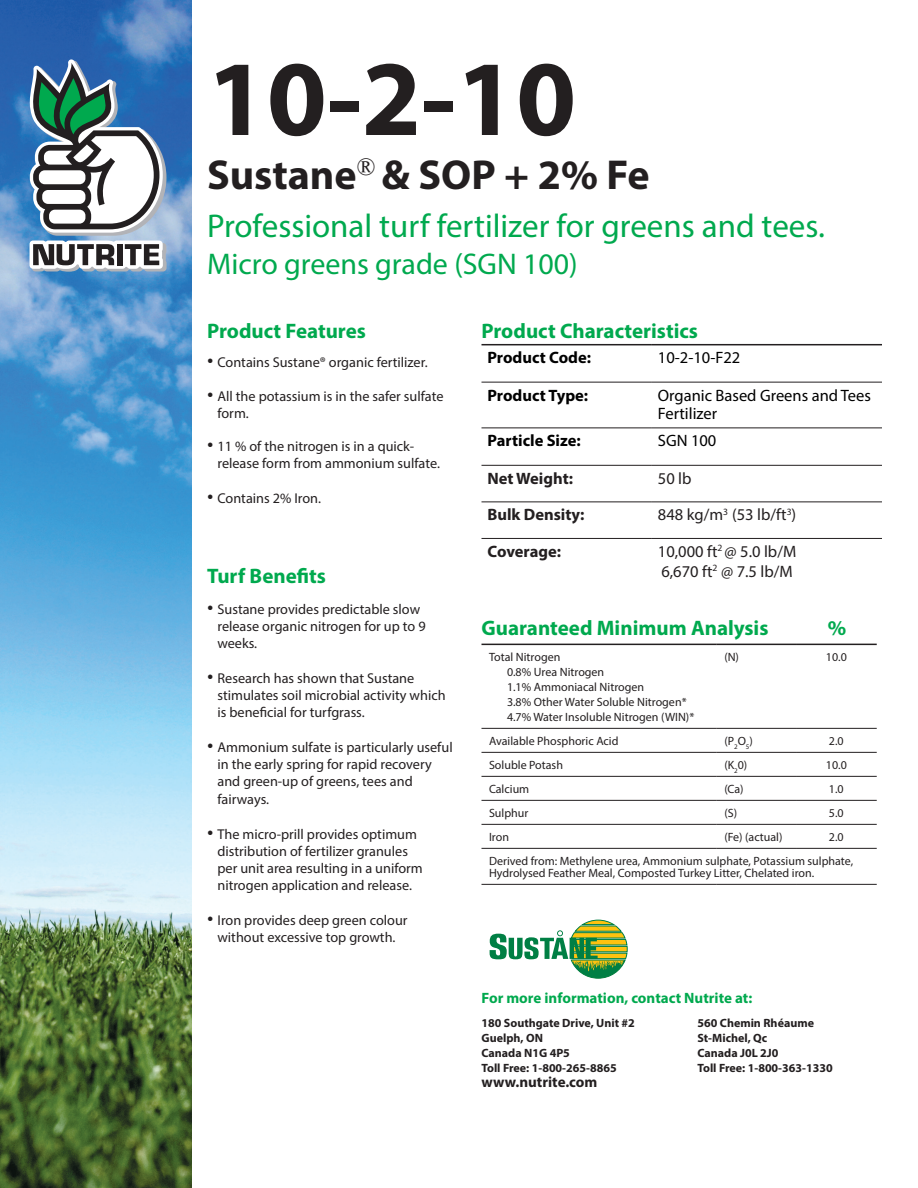
<style>
.page{position:relative;width:918px;height:1188px;background:#fff}
.page>*{position:absolute;margin:0;border:0;box-sizing:border-box;transform-origin:0 0}
.t1{font:700 108px "Myriad Pro";color:#231f20}
.t2{font:700 42px "Myriad Pro";color:#231f20}
.t3{font:33px "Myriad Pro";color:#00a94e}
.t4{font:30px "Myriad Pro";color:#00a94e}
.t5{font:700 21px "Myriad Pro";color:#00a94e}
.t6{font:16.5px "Myriad Pro";color:#231f20}
.t7{font:16.5px/18px "Myriad Pro";color:#000}
.t8{font:700 16.5px "Myriad Pro";color:#000}
.t9{font:700 16.5px "Myriad Pro";color:#231f20}
.t10{font:700 15px "Myriad Pro";color:#00a94e}
.t11{font:700 15px "Myriad Pro";color:#231f20}
.t12{font:14.25px/17.1px "Myriad Pro";color:#231f20}
.t13{font:12px/12px "Myriad Pro";color:#231f20}
.t14{font:700 12px "Myriad Pro";color:#231f20}
.s1{font-family:"Calisto";font-size:18px}
</style>
<div class="page">
<img style="left:0;top:0;width:191px;height:1188px">
<svg style="left:30px;top:59px;width:137px;height:213px"></svg>
<hr style="left:482px;top:644px;width:235px;height:1px;background:#231f20">
<hr style="left:717px;top:644px;width:79px;height:1px;background:#231f20">
<hr style="left:796px;top:644px;width:81px;height:1px;background:#231f20">
<hr style="left:482px;top:728px;width:235px;height:1px;background:#231f20">
<hr style="left:717px;top:728px;width:79px;height:1px;background:#231f20">
<hr style="left:796px;top:728px;width:81px;height:1px;background:#231f20">
<hr style="left:482px;top:752px;width:235px;height:1px;background:#231f20">
<hr style="left:717px;top:752px;width:79px;height:1px;background:#231f20">
<hr style="left:796px;top:752px;width:81px;height:1px;background:#231f20">
<hr style="left:482px;top:776px;width:235px;height:1px;background:#231f20">
<hr style="left:717px;top:776px;width:79px;height:1px;background:#231f20">
<hr style="left:796px;top:776px;width:81px;height:1px;background:#231f20">
<hr style="left:482px;top:800px;width:235px;height:1px;background:#231f20">
<hr style="left:717px;top:800px;width:79px;height:1px;background:#231f20">
<hr style="left:796px;top:800px;width:81px;height:1px;background:#231f20">
<hr style="left:482px;top:824px;width:235px;height:1px;background:#231f20">
<hr style="left:717px;top:824px;width:79px;height:1px;background:#231f20">
<hr style="left:796px;top:824px;width:81px;height:1px;background:#231f20">
<hr style="left:482px;top:848px;width:235px;height:1px;background:#231f20">
<hr style="left:717px;top:848px;width:79px;height:1px;background:#231f20">
<hr style="left:796px;top:848px;width:81px;height:1px;background:#231f20">
<hr style="left:482px;top:884px;width:235px;height:1px;background:#231f20">
<hr style="left:717px;top:884px;width:79px;height:1px;background:#231f20">
<hr style="left:796px;top:884px;width:81px;height:1px;background:#231f20">
<hr style="left:482px;top:502px;width:170px;height:1px;background:#231f20">
<hr style="left:652px;top:502px;width:230px;height:1px;background:#231f20">
<hr style="left:482px;top:538px;width:170px;height:1px;background:#231f20">
<hr style="left:652px;top:538px;width:230px;height:1px;background:#231f20">
<hr style="left:482px;top:428px;width:170px;height:1px;background:#231f20">
<hr style="left:652px;top:428px;width:230px;height:1px;background:#231f20">
<hr style="left:482px;top:465px;width:170px;height:1px;background:#231f20">
<hr style="left:652px;top:465px;width:230px;height:1px;background:#231f20">
<hr style="left:482px;top:344px;width:170px;height:1px;background:#231f20">
<hr style="left:652px;top:344px;width:230px;height:1px;background:#231f20">
<hr style="left:482px;top:382px;width:170px;height:1px;background:#231f20">
<hr style="left:652px;top:382px;width:230px;height:1px;background:#231f20">
<svg style="left:490px;top:920px;width:138px;height:59px"></svg>
<p class="t1" style="left:207px;top:28px;width:371px">10-2-10</p>
<p class="t2" style="left:207px;top:147px;width:444px">Sustane<sup>®</sup> &amp; SOP + 2% Fe</p>
<p class="t3" style="left:207px;top:206px;width:619px">Professional turf fertilizer for greens and tees.</p>
<p class="t4" style="left:207px;top:246px;width:372px">Micro greens grade (SGN 100)</p>
<p class="t5" style="left:207px;top:317px;width:161px">Product Features</p>
<p class="t12" style="left:207px;top:353px;width:222px"><span class="s1">•</span> Contains Sustane® organic fertilizer.</p>
<p class="t12" style="left:218px;top:387px;width:228px;text-indent:-10px"><span class="s1">•</span> All the potassium is in the safer sulfate form.</p>
<p class="t12" style="left:218px;top:438px;width:224px;text-indent:-10px"><span class="s1">•</span> 11 % of the nitrogen is in a quick&shy;release form from ammonium sulfate.</p>
<p class="t12" style="left:207px;top:489px;width:116px"><span class="s1">•</span> Contains 2% Iron.</p>
<p class="t5" style="left:207px;top:562px;width:121px">Turf Benefits</p>
<p class="t12" style="left:218px;top:600px;width:210px;text-indent:-10px"><span class="s1">•</span> Sustane provides predictable slow release organic nitrogen for up to 9 weeks.</p>
<p class="t12" style="left:218px;top:669px;width:230px;text-indent:-10px"><span class="s1">•</span> Research has shown that Sustane stimulates soil microbial activity which is beneficial for turfgrass.</p>
<p class="t12" style="left:218px;top:739px;width:237px;text-indent:-10px"><span class="s1">•</span> Ammonium sulfate is particularly useful in the early spring for rapid recovery and green-up of greens, tees and fairways.</p>
<p class="t12" style="left:218px;top:825px;width:207px;text-indent:-10px"><span class="s1">•</span> The micro-prill provides optimum distribution of fertilizer granules per unit area resulting in a uniform nitrogen application and release.</p>
<p class="t12" style="left:207px;top:911px;width:202px;text-align:center"><span class="s1">•</span> Iron provides deep green colour without excessive top growth.</p>
<p class="t5" style="left:482px;top:317px;width:218px">Product Characteristics</p>
<p class="t8" style="left:488px;top:347px;width:105px">Product Code:</p>
<p class="t7" style="left:658px;top:348px;width:84px">10-2-10-F22</p>
<p class="t8" style="left:488px;top:384px;width:102px">Product Type:</p>
<p class="t7" style="left:658px;top:386px;width:215px">Organic Based Greens and Tees<br>Fertilizer</p>
<p class="t8" style="left:488px;top:430px;width:95px">Particle Size:</p>
<p class="t7" style="left:658px;top:431px;width:60px">SGN 100</p>
<p class="t9" style="left:488px;top:467px;width:87px">Net Weight:</p>
<p class="t6" style="left:658px;top:468px;width:35px">50 lb</p>
<p class="t9" style="left:488px;top:504px;width:99px">Bulk Density:</p>
<p class="t6" style="left:658px;top:505px;width:140px">848 kg/m<sup>3</sup> (53 lb/ft<sup>3</sup>)</p>
<p class="t9" style="left:488px;top:541px;width:75px">Coverage:</p>
<p class="t6" style="left:658px;top:541px;width:140px">10,000 ft<sup>2</sup> @ 5.0 lb/M</p>
<p class="t6" style="left:661px;top:561px;width:133px">6,670 ft<sup>2</sup> @ 7.5 lb/M</p>
<p class="t5" style="left:482px;top:614px;width:289px">Guaranteed Minimum Analysis</p>
<p class="t5" style="left:828px;top:614px;width:20px">%</p>
<p class="t13" style="left:489px;top:651px;width:73px">Total Nitrogen</p>
<p class="t13" style="left:507px;top:666px;width:99px">0.8% Urea Nitrogen</p>
<p class="t13" style="left:507px;top:681px;width:139px">1.1% Ammoniacal Nitrogen</p>
<p class="t13" style="left:507px;top:696px;width:181px">3.8% Other Water Soluble Nitrogen*</p>
<p class="t13" style="left:507px;top:711px;width:189px">4.7% Water Insoluble Nitrogen (WIN)*</p>
<p class="t13" style="left:724px;top:651px;width:16px">(N)</p>
<p class="t13" style="left:826px;top:651px;width:22px">10.0</p>
<p class="t13" style="left:489px;top:735px;width:131px">Available Phosphoric Acid</p>
<p class="t13" style="left:724px;top:735px;width:30px">(P<sub>2</sub>O<sub>5</sub>)</p>
<p class="t13" style="left:829px;top:735px;width:16px">2.0</p>
<p class="t13" style="left:489px;top:759px;width:76px">Soluble Potash</p>
<p class="t13" style="left:724px;top:759px;width:25px">(K<sub>2</sub>0)</p>
<p class="t13" style="left:826px;top:759px;width:22px">10.0</p>
<p class="t13" style="left:489px;top:783px;width:42px">Calcium</p>
<p class="t13" style="left:724px;top:783px;width:21px">(Ca)</p>
<p class="t13" style="left:829px;top:783px;width:16px">1.0</p>
<p class="t13" style="left:489px;top:807px;width:41px">Sulphur</p>
<p class="t13" style="left:724px;top:807px;width:14px">(S)</p>
<p class="t13" style="left:829px;top:807px;width:16px">5.0</p>
<p class="t13" style="left:489px;top:831px;width:22px">Iron</p>
<p class="t13" style="left:724px;top:831px;width:60px">(Fe) (actual)</p>
<p class="t13" style="left:829px;top:831px;width:16px">2.0</p>
<p class="t13" style="left:489px;top:855px;width:366px">Derived from: Methylene urea, Ammonium sulphate, Potassium sulphate,<br>Hydrolysed Feather Meal, Composted Turkey Litter, Chelated iron.</p>
<p class="t10" style="left:482px;top:988px;width:272px">For more information, contact Nutrite at:</p>
<p class="t14" style="left:482px;top:1015px;width:155px">180 Southgate Drive, Unit #2</p>
<p class="t14" style="left:698px;top:1015px;width:118px">560 Chemin Rhéaume</p>
<p class="t14" style="left:482px;top:1030px;width:63px">Guelph, ON</p>
<p class="t14" style="left:698px;top:1030px;width:71px">St-Michel, Qc</p>
<p class="t14" style="left:482px;top:1045px;width:90px">Canada N1G 4P5</p>
<p class="t14" style="left:698px;top:1045px;width:83px">Canada J0L 2J0</p>
<p class="t14" style="left:482px;top:1060px;width:137px">Toll Free: 1-800-265-8865</p>
<p class="t14" style="left:698px;top:1060px;width:137px">Toll Free: 1-800-363-1330</p>
<p class="t11" style="left:482px;top:1072px;width:117px">www.nutrite.com</p>
</div>
